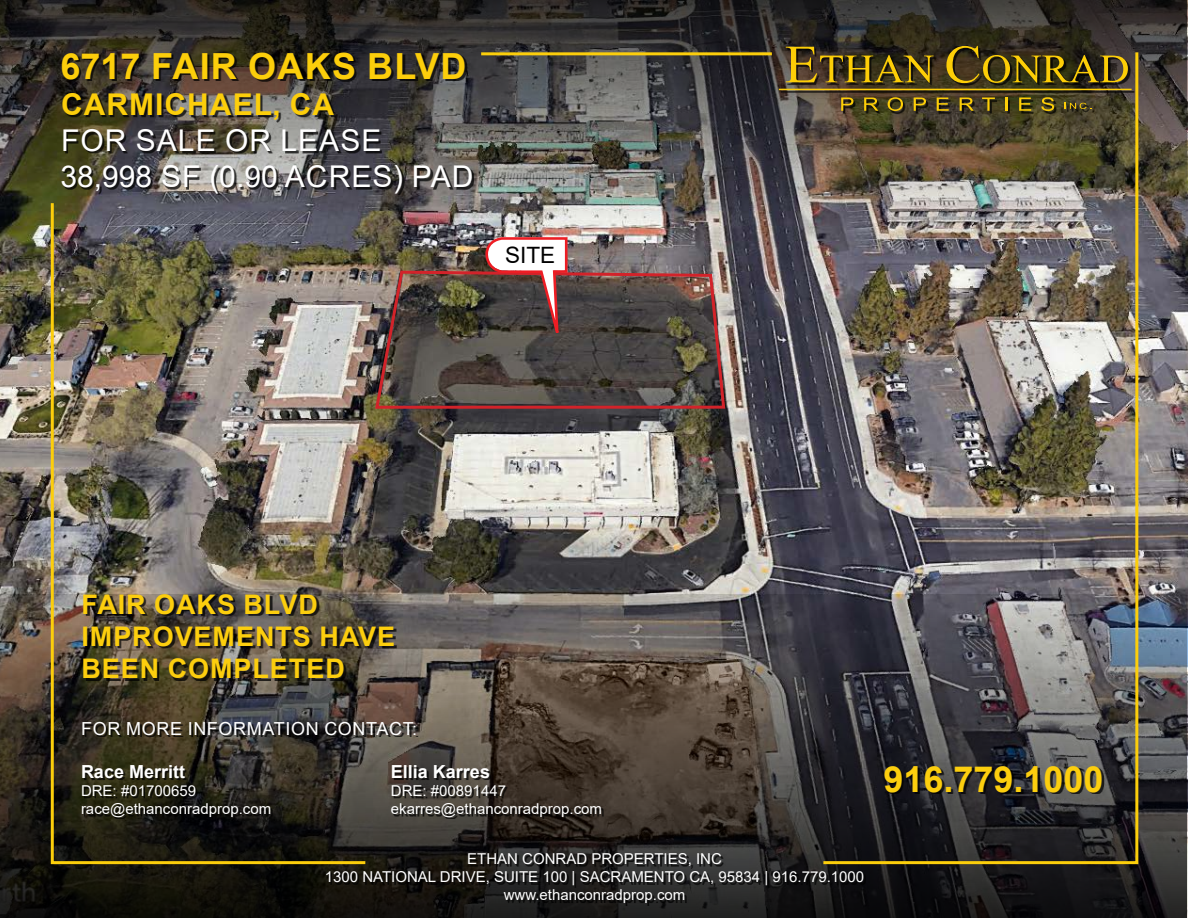
<style>
.page{position:relative;width:1188px;height:918px;background:#fff}
.page>*{position:absolute;margin:0;border:0;box-sizing:border-box;transform-origin:0 0}
.t1{font:700 36px "Arial";letter-spacing:.035em;color:#fcce0b}
.t2{font:700 36px "Arial";color:#fcce0e}
.t3{font:30px/36px "Arial";letter-spacing:.035em;color:#fff}
.t4{font:700 30px "Arial";letter-spacing:.035em;color:#fcce0b}
.t5{font:700 27px/32.4px "Arial";letter-spacing:.035em;color:#fcce0e}
.t6{font:22.5px "Arial";color:#010101}
.t7{font:18px "Arial";letter-spacing:.035em;color:#fff}
.t8{font:700 18px "Arial";color:#fff}
.t9{font:15px/18px "Arial";color:#fff}
</style>
<div class="page">
<img style="left:0;top:0;width:1188px;height:918px">
<img style="left:0;top:0;width:1186px;height:265px">
<svg style="left:1px;top:594px;width:1186px;height:324px;background:#423c38"></svg>
<img style="left:373px;top:269px;width:354px;height:141px">
<div style="left:328px;top:855px;width:538px;height:50px;background:#000;opacity:.75"></div>
<div style="left:393px;top:767px;width:211px;height:52px;background:#000;opacity:.75"></div>
<div style="left:85px;top:724px;width:333px;height:13px;background:#000;opacity:.75"></div>
<div style="left:63px;top:54px;width:411px;height:141px;background:#000;opacity:.75"></div>
<div style="left:85px;top:596px;width:312px;height:85px;background:#000;opacity:.75"></div>
<svg style="left:484px;top:236px;width:85px;height:99px"></svg>
<div style="left:781px;top:48px;width:353px;height:65px;background:#000;opacity:.75"></div>
<svg style="left:786px;top:47px;width:148px;height:36px"></svg>
<svg style="left:946px;top:46px;width:182px;height:3px"></svg>
<hr style="left:779px;top:89px;width:353px;height:1px;background:#fdce07">
<img style="left:820px;top:49px;width:320px;height:817px">
<img style="left:49px;top:200px;width:319px;height:666px">
<hr style="left:481px;top:52px;width:291px;height:3px;background:#fcce0b">
<h1 class="t1" style="left:60px;top:41px;width:407px">6717 FAIR OAKS BLVD</h1>
<h2 class="t4" style="left:61px;top:83px;width:275px">CARMICHAEL, CA</h2>
<h2 class="t3" style="left:60px;top:122px;width:414px">FOR SALE OR LEASE<br>38,998 SF (0.90 ACRES) PAD</h2>
<h3 class="t6" style="left:505px;top:240px;width:52px">SITE</h3>
<h3 class="t5" style="left:81px;top:588px;width:315px">FAIR OAKS BLVD<br>IMPROVEMENTS HAVE<br>BEEN COMPLETED</h3>
<p class="t7" style="left:81px;top:716px;width:337px">FOR MORE INFORMATION CONTACT:</p>
<p class="t8" style="left:81px;top:759px;width:106px">Race Merritt</p>
<p class="t9" style="left:81px;top:782px;width:192px">DRE: #01700659 race@ethanconradprop.com</p>
<p class="t8" style="left:391px;top:759px;width:101px">Ellia Karres</p>
<p class="t9" style="left:391px;top:782px;width:213px">DRE: #00891447 ekarres@ethanconradprop.com</p>
<p class="t9" style="left:325px;top:849px;width:541px;text-align:center">ETHAN CONRAD PROPERTIES, INC<br>1300 NATIONAL DRIVE, SUITE 100 | SACRAMENTO CA, 95834 | 916.779.1000 www.ethanconradprop.com</p>
<h1 class="t2" style="left:883px;top:753px;width:222px">916.779.1000</h1>
</div>
